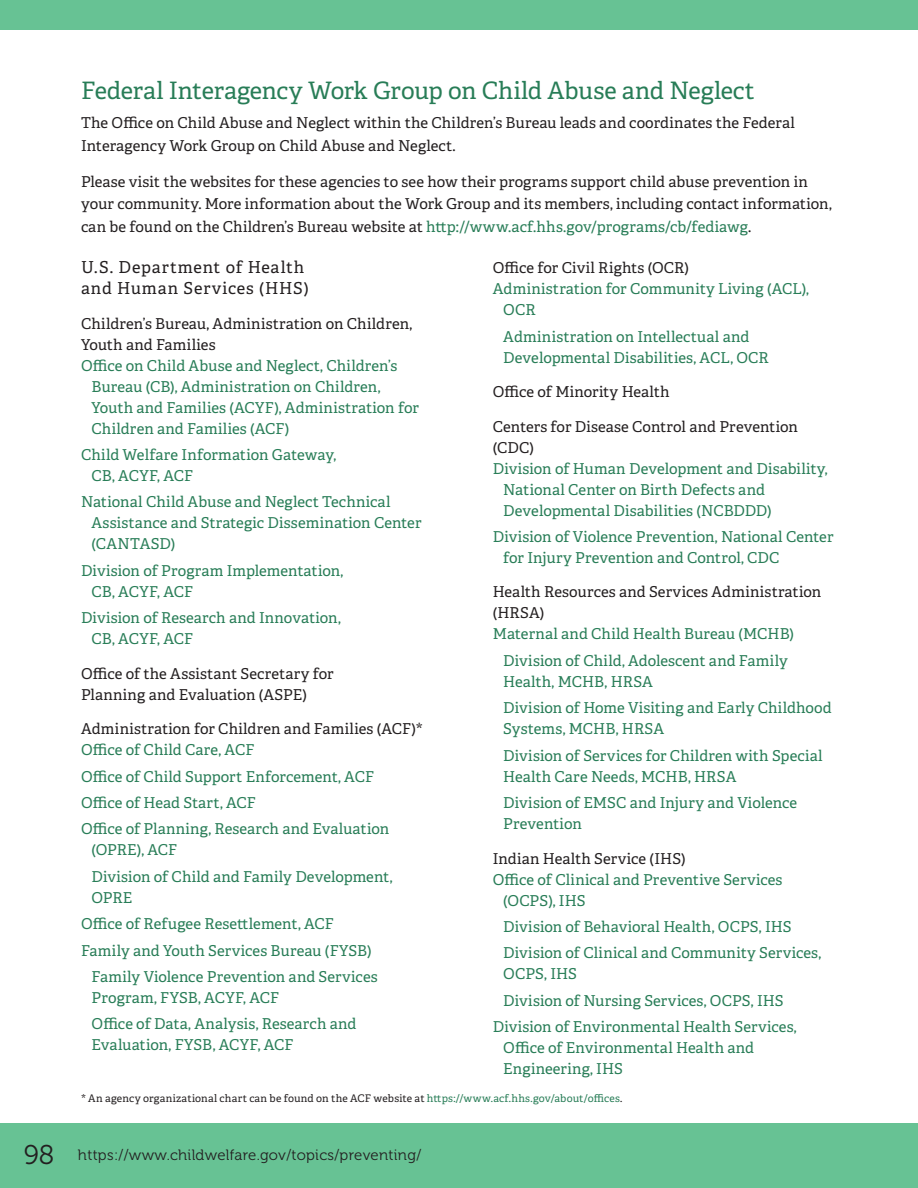
<style>
.page{position:relative;width:918px;height:1188px;background:#fff}
.page>*{position:absolute;margin:0;border:0;box-sizing:border-box;transform-origin:0 0}
.t1{font:24px "Adelle PE";letter-spacing:-.005em;color:#287d57}
.t2{font:16.5px/21px "Adelle PE";letter-spacing:.05em;color:#231f20}
.t3{font:15px/21px "Adelle PE";letter-spacing:.005em;color:#287d57}
.t4{font:15px/21px "Adelle PE";letter-spacing:.005em;color:#231f20}
.t5{font:15px "Museo 300";letter-spacing:.02em;color:#231f20}
.t6{font:10.5px "Adelle PE";letter-spacing:.02em;color:#231f20}
.s1{color:#287d57}
.s2{font-size:27px}
</style>
<div class="page">
<div style="left:0;top:1123px;width:918px;height:65px;background:#67c294"></div>
<div style="left:0;top:0;width:918px;height:29px;background:#67c294"></div>
<h2 class="t1" style="left:81px;top:73px;width:675px">Federal Interagency Work Group on Child Abuse and Neglect</h2>
<p class="t4" style="left:81px;top:111px;width:715px;line-height:22.5px">The Office on Child Abuse and Neglect within the Children’s Bureau leads and coordinates the Federal<br>Interagency Work Group on Child Abuse and Neglect.</p>
<p class="t4" style="left:81px;top:170px;width:752px;line-height:22.5px">Please visit the websites for these agencies to see how their programs support child abuse prevention in your community. More information about the Work Group and its members, including contact information, can be found on the Children’s Bureau website at <span class="s1">http://www.acf.hhs.gov/programs/cb/fediawg</span>.</p>
<h3 class="t2" style="left:81px;top:256px;width:229px">U.S. Department of Health and Human Services (HHS)</h3>
<p class="t4" style="left:81px;top:312px;width:333px">Children’s Bureau, Administration on Children,<br>Youth and Families</p>
<p class="t3" style="left:92px;top:354px;width:329px;text-indent:-10px">Office on Child Abuse and Neglect, Children’s Bureau (CB), Administration on Children, Youth and Families (ACYF), Administration for Children and Families (ACF)</p>
<p class="t3" style="left:92px;top:444px;width:246px;text-indent:-10px">Child Welfare Information Gateway,<br>CB, ACYF, ACF</p>
<p class="t3" style="left:92px;top:491px;width:331px;text-indent:-10px">National Child Abuse and Neglect Technical<br>Assistance and Strategic Dissemination Center (CANTASD)</p>
<p class="t3" style="left:92px;top:559px;width:253px;text-indent:-10px">Division of Program Implementation,<br>CB, ACYF, ACF</p>
<p class="t3" style="left:92px;top:607px;width:251px;text-indent:-10px">Division of Research and Innovation,<br>CB, ACYF, ACF</p>
<p class="t4" style="left:81px;top:662px;width:254px">Office of the Assistant Secretary for<br>Planning and Evaluation (ASPE)</p>
<p class="t4" style="left:81px;top:718px;width:343px">Administration for Children and Families (ACF)*</p>
<p class="t3" style="left:81px;top:739px;width:175px">Office of Child Care, ACF</p>
<p class="t3" style="left:81px;top:765px;width:295px">Office of Child Support Enforcement, ACF</p>
<p class="t3" style="left:81px;top:792px;width:176px">Office of Head Start, ACF</p>
<p class="t3" style="left:92px;top:818px;width:299px;text-indent:-10px">Office of Planning, Research and Evaluation (OPRE), ACF</p>
<p class="t3" style="left:92px;top:865px;width:303px">Division of Child and Family Development,<br>OPRE</p>
<p class="t3" style="left:81px;top:913px;width:254px">Office of Refugee Resettlement, ACF</p>
<p class="t3" style="left:81px;top:939px;width:292px">Family and Youth Services Bureau (FYSB)</p>
<p class="t3" style="left:92px;top:966px;width:288px">Family Violence Prevention and Services<br>Program, FYSB, ACYF, ACF</p>
<p class="t3" style="left:92px;top:1013px;width:267px">Office of Data, Analysis, Research and<br>Evaluation, FYSB, ACYF, ACF</p>
<p class="t4" style="left:493px;top:257px;width:198px">Office for Civil Rights (OCR)</p>
<p class="t3" style="left:503px;top:278px;width:307px;text-indent:-10px">Administration for Community Living (ACL),<br>OCR</p>
<p class="t3" style="left:503px;top:325px;width:267px">Administration on Intellectual and<br>Developmental Disabilities, ACL, OCR</p>
<p class="t4" style="left:493px;top:381px;width:178px">Office of Minority Health</p>
<p class="t4" style="left:493px;top:415px;width:307px">Centers for Disease Control and Prevention (CDC)</p>
<p class="t3" style="left:503px;top:457px;width:326px;text-indent:-10px">Division of Human Development and Disability,<br>National Center on Birth Defects and<br>Developmental Disabilities (NCBDDD)</p>
<p class="t3" style="left:503px;top:525px;width:332px;text-indent:-10px">Division of Violence Prevention, National Center for Injury Prevention and Control, CDC</p>
<p class="t4" style="left:493px;top:581px;width:330px">Health Resources and Services Administration (HRSA)</p>
<p class="t3" style="left:493px;top:623px;width:303px">Maternal and Child Health Bureau (MCHB)</p>
<p class="t3" style="left:503px;top:649px;width:286px">Division of Child, Adolescent and Family<br>Health, MCHB, HRSA</p>
<p class="t3" style="left:503px;top:697px;width:330px">Division of Home Visiting and Early Childhood<br>Systems, MCHB, HRSA</p>
<p class="t3" style="left:503px;top:744px;width:321px">Division of Services for Children with Special<br>Health Care Needs, MCHB, HRSA</p>
<p class="t3" style="left:503px;top:792px;width:295px">Division of EMSC and Injury and Violence<br>Prevention</p>
<p class="t4" style="left:493px;top:847px;width:194px">Indian Health Service (IHS)</p>
<p class="t3" style="left:503px;top:868px;width:281px;text-indent:-10px">Office of Clinical and Preventive Services (OCPS), IHS</p>
<p class="t3" style="left:503px;top:915px;width:290px">Division of Behavioral Health, OCPS, IHS</p>
<p class="t3" style="left:503px;top:942px;width:320px">Division of Clinical and Community Services,<br>OCPS, IHS</p>
<p class="t3" style="left:503px;top:989px;width:282px">Division of Nursing Services, OCPS, IHS</p>
<p class="t3" style="left:503px;top:1016px;width:295px;text-indent:-10px">Division of Environmental Health Services,<br>Office of Environmental Health and<br>Engineering, IHS</p>
<p class="t6" style="left:81px;top:1091px;width:543px">* An agency organizational chart can be found on the ACF website at <span class="s1">https://www.acf.hhs.gov/about/offices</span>.</p>
<p class="t5" style="left:24px;top:1146px;width:399px"><span class="s2">98</span> https://www.childwelfare.gov/topics/preventing/</p>
</div>
